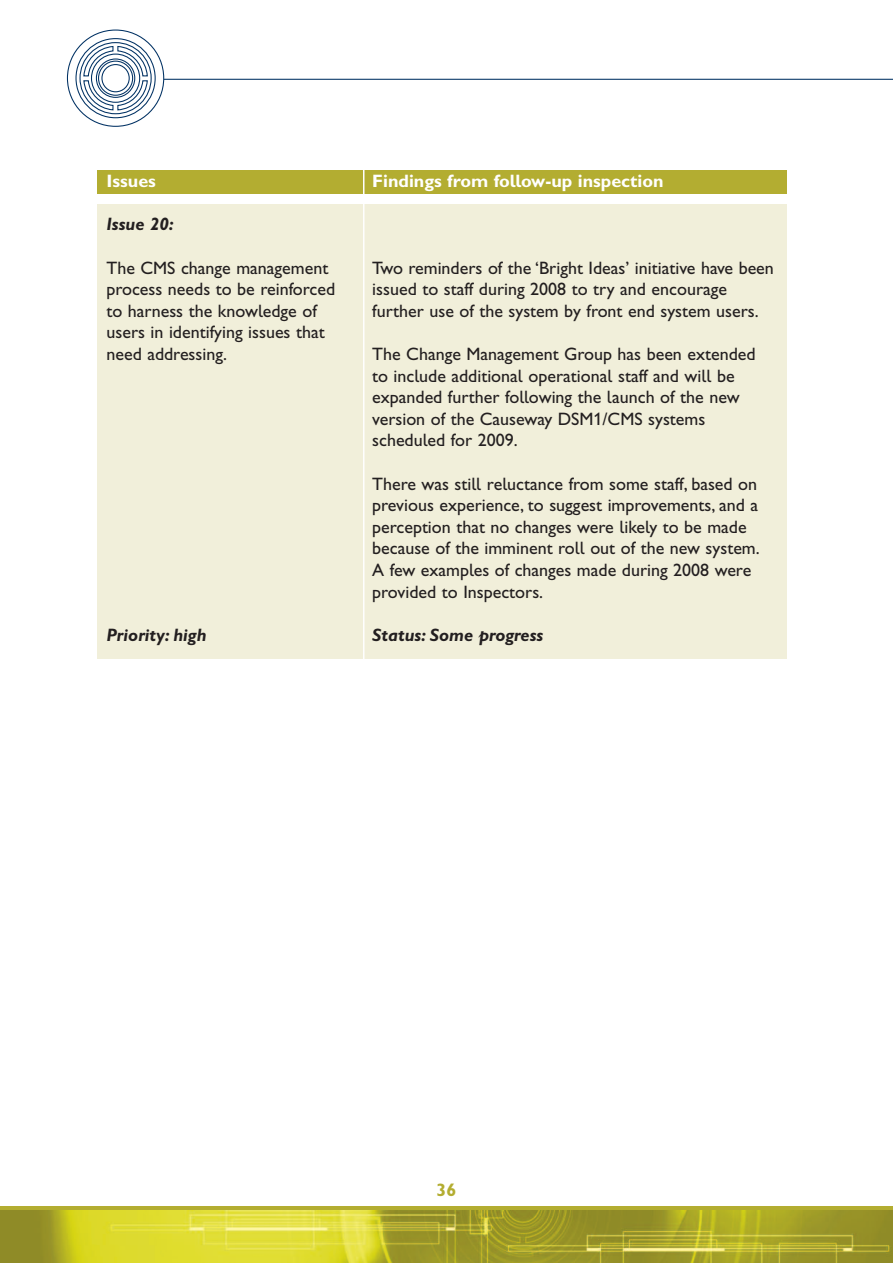
<style>
.page{position:relative;width:893px;height:1263px;background:#fff}
.page>*{position:absolute;margin:0;border:0;box-sizing:border-box;transform-origin:0 0}
.t1{font:18px/21.6px "Gill Sans Hta";color:#231f20}
.t2{font:18px "Gill Sans Hta Bold Italic Plain";color:#231f20}
.t3{font:18px "Gill Sans Hta Bold Plain";color:#fff}
.t4{font:18px "Gill Sans Hta Bold Plain";color:#b3ad31}
</style>
<div class="page">
<div style="left:98px;top:204px;width:689px;height:454px;background:#f1efda"></div>
<div style="left:98px;top:170px;width:689px;height:24px;background:#b3ad31"></div>
<img style="left:891px;top:1211px;width:2px;height:52px">
<hr style="left:164px;top:79px;width:729px;height:1px;background:#003163">
<div style="left:79px;top:42px;width:73px;height:72px;border:1px solid #003163;border-radius:50%"></div>
<div style="left:75px;top:38px;width:81px;height:80px;border:1px solid #003163;border-radius:50%"></div>
<svg style="left:83px;top:45px;width:65px;height:66px"></svg>
<svg style="left:0;top:1206px;width:891px;height:5px;background:#b3ae30"></svg>
<img style="left:0;top:1211px;width:891px;height:52px">
<hr style="left:363px;top:165px;width:1px;height:508px;background:#fff">
<p class="t3" style="left:106px;top:175px;width:51px">Issues</p>
<p class="t3" style="left:372px;top:175px;width:293px">Findings from follow-up inspection</p>
<p class="t2" style="left:106px;top:218px;width:69px">Issue 20:</p>
<p class="t1" style="left:106px;top:258px;width:223px">The CMS change management</p>
<p class="t1" style="left:372px;top:258px;width:403px">Two reminders of the ‘Bright Ideas’ initiative have been</p>
<p class="t1" style="left:106px;top:280px;width:230px">process needs to be reinforced</p>
<p class="t1" style="left:372px;top:280px;width:356px">issued to staff during 2008 to try and encourage</p>
<p class="t1" style="left:106px;top:302px;width:212px">to harness the knowledge of</p>
<p class="t1" style="left:372px;top:302px;width:388px">further use of the system by front end system users.</p>
<p class="t1" style="left:106px;top:323px;width:220px">users in identifying issues that need addressing.</p>
<p class="t1" style="left:372px;top:345px;width:385px">The Change Management Group has been extended to include additional operational staff and will be expanded further following the launch of the new version of the Causeway DSM1/CMS systems scheduled for 2009.</p>
<p class="t1" style="left:372px;top:474px;width:389px">There was still reluctance from some staff, based on previous experience, to suggest improvements, and a perception that no changes were likely to be made because of the imminent roll out of the new system.<br>A few examples of changes made during 2008 were provided to Inspectors.</p>
<p class="t2" style="left:106px;top:628px;width:102px">Priority: high</p>
<p class="t2" style="left:372px;top:628px;width:173px">Status: Some progress</p>
<p class="t4" style="left:437px;top:1184px;width:21px">36</p>
</div>
